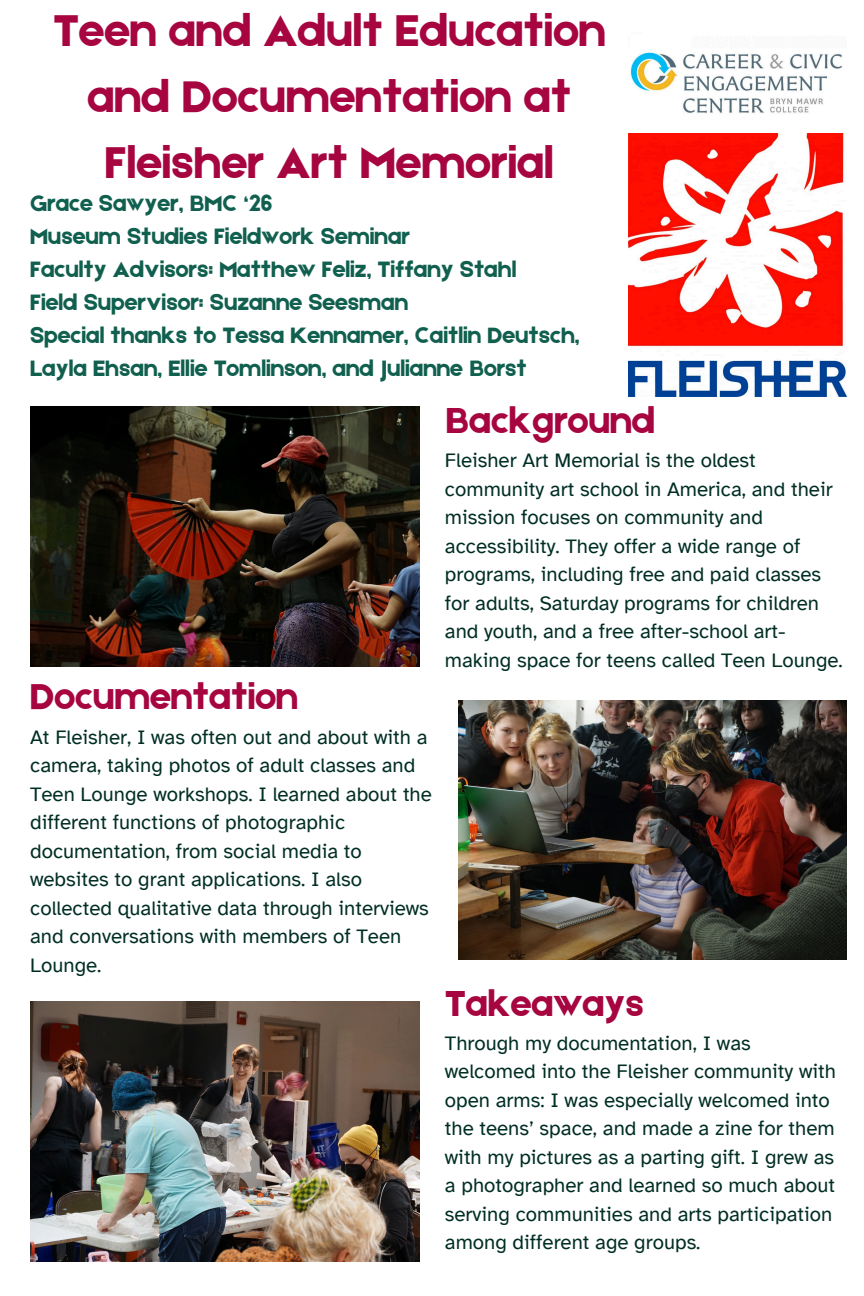
<style>
.page{position:relative;width:864px;height:1296px;background:#fff}
.page>*{position:absolute;margin:0;border:0;box-sizing:border-box;transform-origin:0 0}
.t1{font:47.4px/66px "Etna";color:#a6053f;text-align:center}
.t2{font:38.5px "Etna";color:#a6053f}
.t3{font:23.7px/33px "Etna";color:#11604f}
.t4{font:20.5px/28.5px "Atkinson Hyperlegible";color:#002e24}
</style>
<div class="page">
<img style="left:629px;top:52px;width:217px;height:344px">
<img style="left:30px;top:406px;width:390px;height:260px">
<img style="left:458px;top:700px;width:389px;height:259px">
<img style="left:30px;top:1002px;width:390px;height:259px">
<p class="t1" style="left:53px;top:-5px;width:554px">Teen and Adult Education and Documentation at<br>Fleisher Art Memorial</p>
<p class="t3" style="left:30px;top:186px;width:551px">Grace Sawyer, BMC ‘26<br>Museum Studies Fieldwork Seminar<br>Faculty Advisors: Matthew Feliz, Tiffany Stahl<br>Field Supervisor: Suzanne Seesman<br>Special thanks to Tessa Kennamer, Caitlin Deutsch, Layla Ehsan, Ellie Tomlinson, and Julianne Borst</p>
<h2 class="t2" style="left:445px;top:393px;width:212px">Background</h2>
<p class="t4" style="left:445px;top:446px;width:399px">Fleisher Art Memorial is the oldest community art school in America, and their mission focuses on community and accessibility. They offer a wide range of programs, including free and paid classes for adults, Saturday programs for children and youth, and a free after-school art&shy;making space for teens called Teen Lounge.</p>
<p class="t2" style="left:30px;top:670px;width:269px">Documentation</p>
<p class="t4" style="left:30px;top:723px;width:403px">At Fleisher, I was often out and about with a camera, taking photos of adult classes and Teen Lounge workshops. I learned about the different functions of photographic documentation, from social media to websites to grant applications. I also collected qualitative data through interviews and conversations with members of Teen Lounge.</p>
<p class="t2" style="left:445px;top:976px;width:201px">Takeaways</p>
<h2 class="t4" style="left:445px;top:1029px;width:393px">Through my documentation, I was welcomed into the Fleisher community with open arms: I was especially welcomed into the teens’ space, and made a zine for them with my pictures as a parting gift. I grew as a photographer and learned so much about serving communities and arts participation among different age groups.</h2>
</div>
